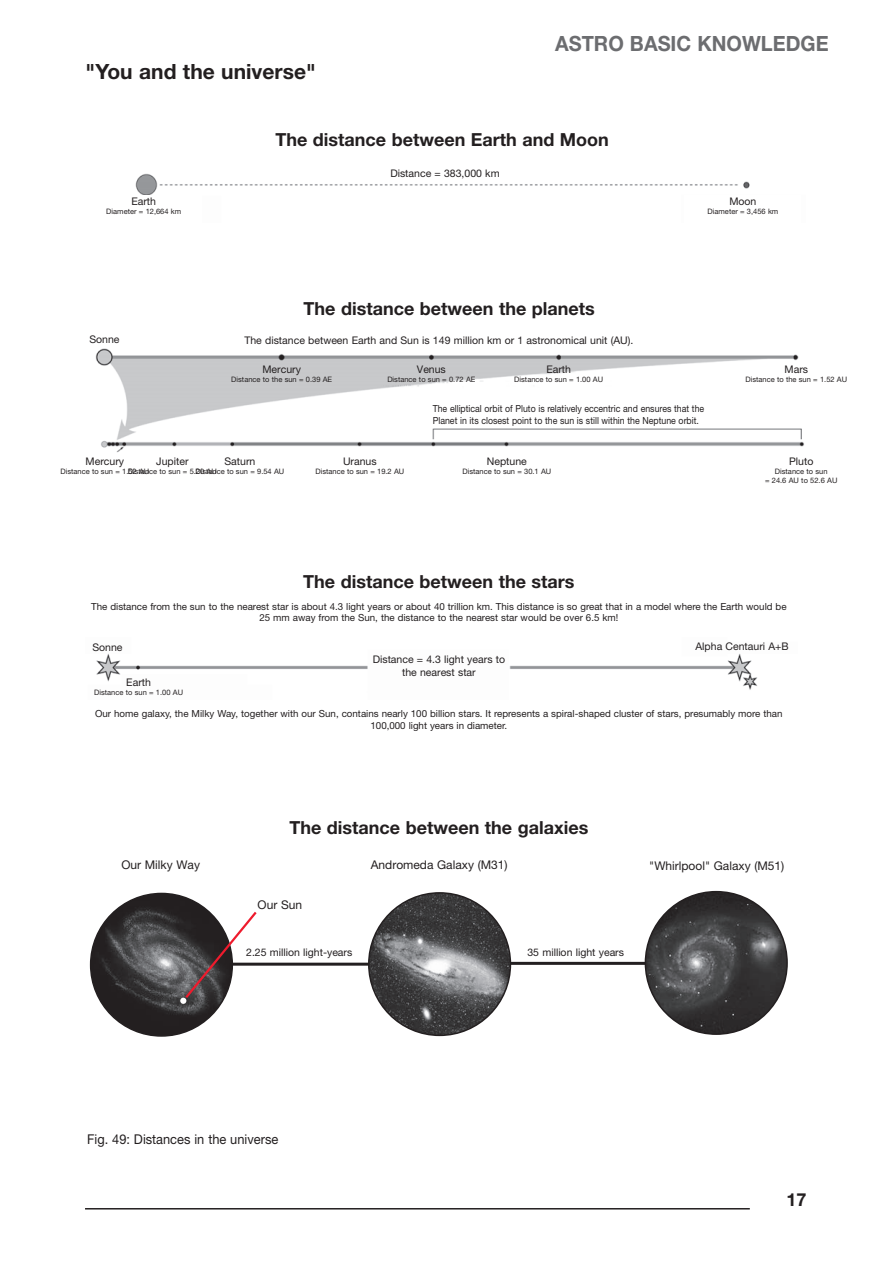
<style>
.page{position:relative;width:893px;height:1263px;background:#fff}
.page>*{position:absolute;margin:0;border:0;box-sizing:border-box;transform-origin:0 0}
.Kolumnentitel{font:700 21px "Helvetica Neue LT Std";color:#6c6d70;scale:.95 1}
.Ü1{font:700 21px "Helvetica Neue LT Std";color:#231f20}
.Ü2{font:700 18px "Helvetica Neue LT Std";color:#231f20}
.BU{font:13.5px "Helvetica Neue LT Std";color:#231f20;scale:.95 1}
.t1{font:12px "Helvetica Neue LT Std";color:#231f20}
.t2{font:10.5px/12.6px "Helvetica Neue LT Std";color:#231f20;text-align:center}
.GS{font:9.75px/11.7px "Helvetica Neue LT Std";color:#231f20;text-align:center}
.GS-2{font:9.75px/11.7px "Helvetica Neue LT Std";color:#231f20;scale:.9 1}
.t3{font:7.5px/9px "Helvetica Neue LT Std";color:#231f20;text-align:center}
</style>
<div class="page">
<hr style="left:85px;top:1208px;width:665px;height:1px;background:#231f20">
<img style="left:96px;top:653px;width:661px;height:37px">
<img style="left:135px;top:173px;width:615px;height:22px">
<hr style="left:222px;top:963px;width:149px;height:3px;background:#231f20">
<hr style="left:501px;top:962px;width:151px;height:3px;background:#231f20">
<img style="left:91px;top:893px;width:141px;height:143px;border-radius:71px">
<svg style="left:180px;top:909px;width:79px;height:95px"></svg>
<img style="left:645px;top:892px;width:142px;height:142px;border-radius:71px">
<img style="left:369px;top:893px;width:141px;height:142px;border-radius:71px">
<img style="left:95px;top:348px;width:709px;height:105px">
<p class="Ü1" style="left:86px;top:58px;width:232px">"You and the universe"</p>
<p class="Kolumnentitel" style="left:555px;top:30px;width:289px">ASTRO BASIC KNOWLEDGE</p>
<p class="t2" style="left:131px;top:194px;width:26px">Earth</p>
<p class="t3" style="left:106px;top:206px;width:76px">Diameter = 12,664 km</p>
<p class="t2" style="left:89px;top:333px;width:32px">Sonne</p>
<p class="Ü2" style="left:275px;top:128px;width:335px">The distance between Earth and Moon</p>
<p class="t2" style="left:390px;top:167px;width:111px">Distance = 383,000 km</p>
<p class="Ü2" style="left:304px;top:298px;width:293px">The distance between the planets</p>
<p class="t2" style="left:244px;top:334px;width:389px">The distance between Earth and Sun is 149 million km or 1 astronomical unit (AU).</p>
<p class="t2" style="left:262px;top:363px;width:40px">Mercury</p>
<p class="t3" style="left:231px;top:375px;width:102px">Distance to the sun = 0.39 AE</p>
<p class="t2" style="left:417px;top:363px;width:30px">Venus</p>
<p class="t3" style="left:387px;top:375px;width:90px">Distance to sun = 0. 72 AE</p>
<p class="t2" style="left:546px;top:363px;width:26px">Earth</p>
<p class="t3" style="left:514px;top:375px;width:90px">Distance to sun = 1. 00 AU</p>
<p class="t2" style="left:729px;top:194px;width:29px">Moon</p>
<p class="t3" style="left:708px;top:206px;width:72px">Diameter = 3,456 km</p>
<p class="t2" style="left:785px;top:363px;width:25px">Mars</p>
<p class="t3" style="left:745px;top:375px;width:103px">Distance to the sun = 1.52 AU</p>
<p class="GS-2" style="left:433px;top:402px;width:303px">The elliptical orbit of Pluto is relatively eccentric and ensures that the<br>Planet in its closest point to the sun is still within the Neptune orbit.</p>
<p class="t2" style="left:224px;top:454px;width:32px">Saturn</p>
<p class="t3" style="left:195px;top:466px;width:90px">Distance to sun = 9. 54 AU</p>
<p class="t2" style="left:86px;top:454px;width:40px">Mercury</p>
<p class="t3" style="left:60px;top:466px;width:90px">Distance to sun = 1. 52 AU</p>
<p class="t2" style="left:156px;top:454px;width:34px">Jupiter</p>
<p class="t3" style="left:128px;top:466px;width:90px">Distance to sun = 5.20 AU</p>
<p class="t2" style="left:343px;top:454px;width:35px">Uranus</p>
<p class="t3" style="left:315px;top:466px;width:90px">Distance to sun = 19.2 AU</p>
<p class="t2" style="left:487px;top:454px;width:42px">Neptune</p>
<p class="t3" style="left:462px;top:466px;width:90px">Distance to sun = 30. 1 AU</p>
<p class="t2" style="left:789px;top:454px;width:26px">Pluto</p>
<p class="t3" style="left:765px;top:466px;width:74px">Distance to sun<br>= 24. 6 AU to 52. 6 AU</p>
<p class="Ü2" style="left:303px;top:571px;width:273px">The distance between the stars</p>
<p class="GS" style="left:91px;top:600px;width:697px">The distance from the sun to the nearest star is about 4.3 light years or about 40 trillion km. This distance is so great that in a model where the Earth would be<br>25 mm away from the Sun, the distance to the nearest star would be over 6. 5 km!</p>
<p class="t2" style="left:92px;top:641px;width:32px">Sonne</p>
<p class="t2" style="left:695px;top:640px;width:95px">Alpha Centauri A+B</p>
<p class="t2" style="left:126px;top:676px;width:26px">Earth</p>
<p class="t3" style="left:94px;top:688px;width:90px">Distance to sun = 1. 00 AU</p>
<p class="t2" style="left:373px;top:653px;width:134px">Distance = 4. 3 light years to the nearest star</p>
<p class="GS" style="left:95px;top:708px;width:689px">Our home galaxy, the Milky Way, together with our Sun, contains nearly 100 billion stars. It represents a spiral-shaped cluster of stars, presumably more than<br>100,000 light years in diameter.</p>
<p class="Ü2" style="left:289px;top:817px;width:300px">The distance between the galaxies</p>
<p class="t1" style="left:121px;top:858px;width:80px">Our Milky Way</p>
<p class="t1" style="left:371px;top:857px;width:138px">Andromeda Galaxy (M31)</p>
<p class="t1" style="left:649px;top:858px;width:137px">"Whirlpool" Galaxy (M51)</p>
<p class="t1" style="left:258px;top:898px;width:46px">Our Sun</p>
<p class="t2" style="left:246px;top:946px;width:108px">2.25 million light-years</p>
<p class="t2" style="left:527px;top:946px;width:98px">35 million light years</p>
<p class="BU" style="left:87px;top:1131px;width:203px">Fig. 49: Distances in the universe</p>
<h2 class="Ü2" style="left:786px;top:1188px;width:22px">17</h2>
</div>
